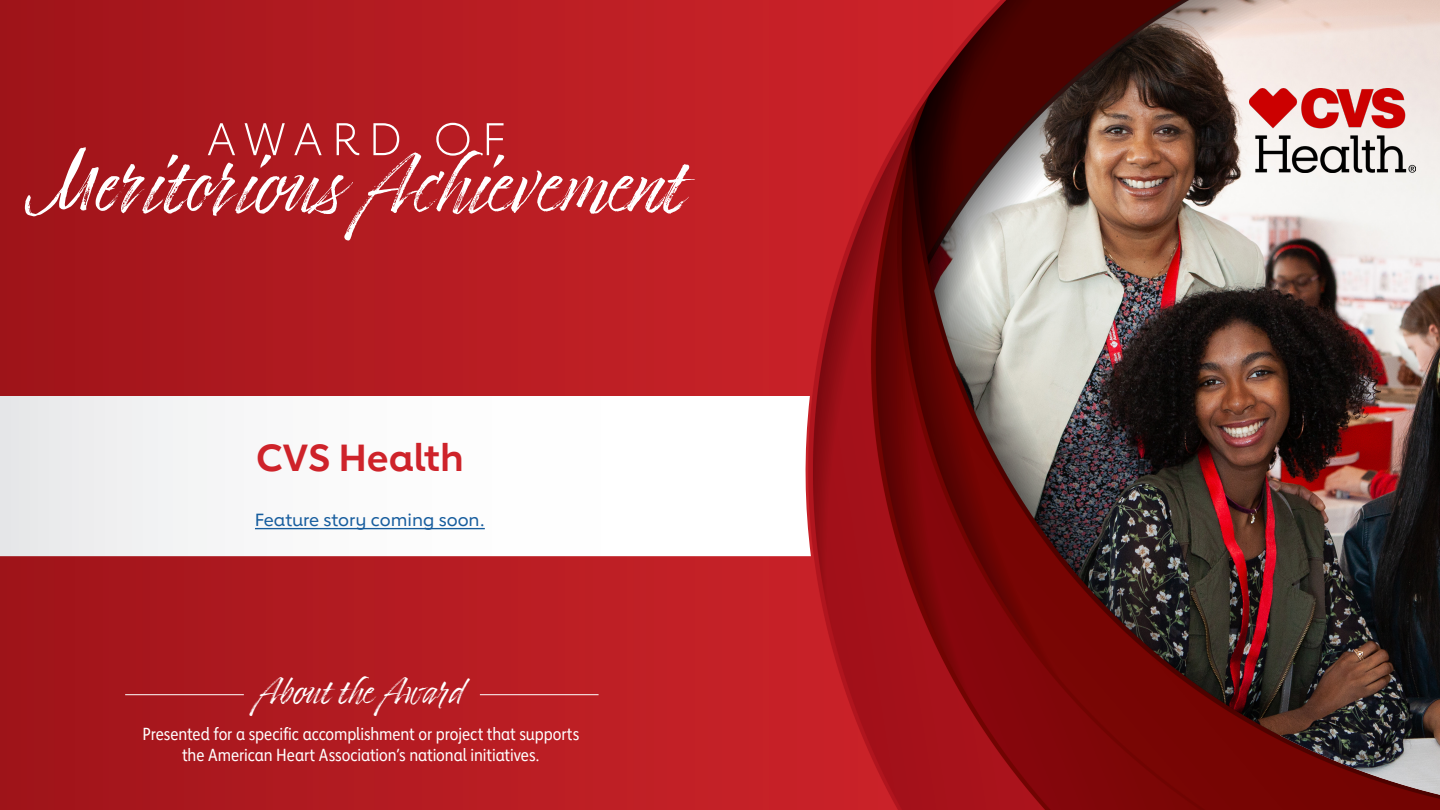
<style>
.page{position:relative;width:1440px;height:810px;background:#fff}
.page>*{position:absolute;margin:0;border:0;box-sizing:border-box;transform-origin:0 0}
.Awardee_Name{font:700 37.5px "Lub Dub";color:#ce232a}
.About_the_Award{font:31.88px "Timberline";color:#fff}
.Story_link{font:500 17.5px "Lub Dub";color:#175d9e}
.Award_copy{font:17.38px "Lub Dub Condensed";letter-spacing:-.005em;color:#fff}
</style>
<div class="page">
<img style="left:0;top:0;width:1440px;height:810px">
<svg style="left:0;top:396px;width:811px;height:160px"></svg>
<hr style="left:125px;top:694px;width:119px;height:1px;background:#fff">
<hr style="left:480px;top:694px;width:119px;height:1px;background:#fff">
<svg style="left:25px;top:123px;width:670px;height:118px;background:#bb373c"></svg>
<img style="left:1249px;top:88px;width:166px;height:84px">
<hr style="left:255px;top:528px;width:230px;height:1px;background:#175d9e">
<p class="Awardee_Name" style="left:256px;top:435px;width:209px">CVS Health</p>
<p class="Story_link" style="left:255px;top:509px;width:231px">Feature story coming soon.</p>
<p class="About_the_Award" style="left:256px;top:674px;width:210px">About the Award</p>
<p class="Award_copy" style="left:143px;top:723px;width:438px">Presented for a specific accomplishment or project that supports</p>
<p class="Award_copy" style="left:182px;top:744px;width:359px">the American Heart Association’s national initiatives.</p>
</div>
